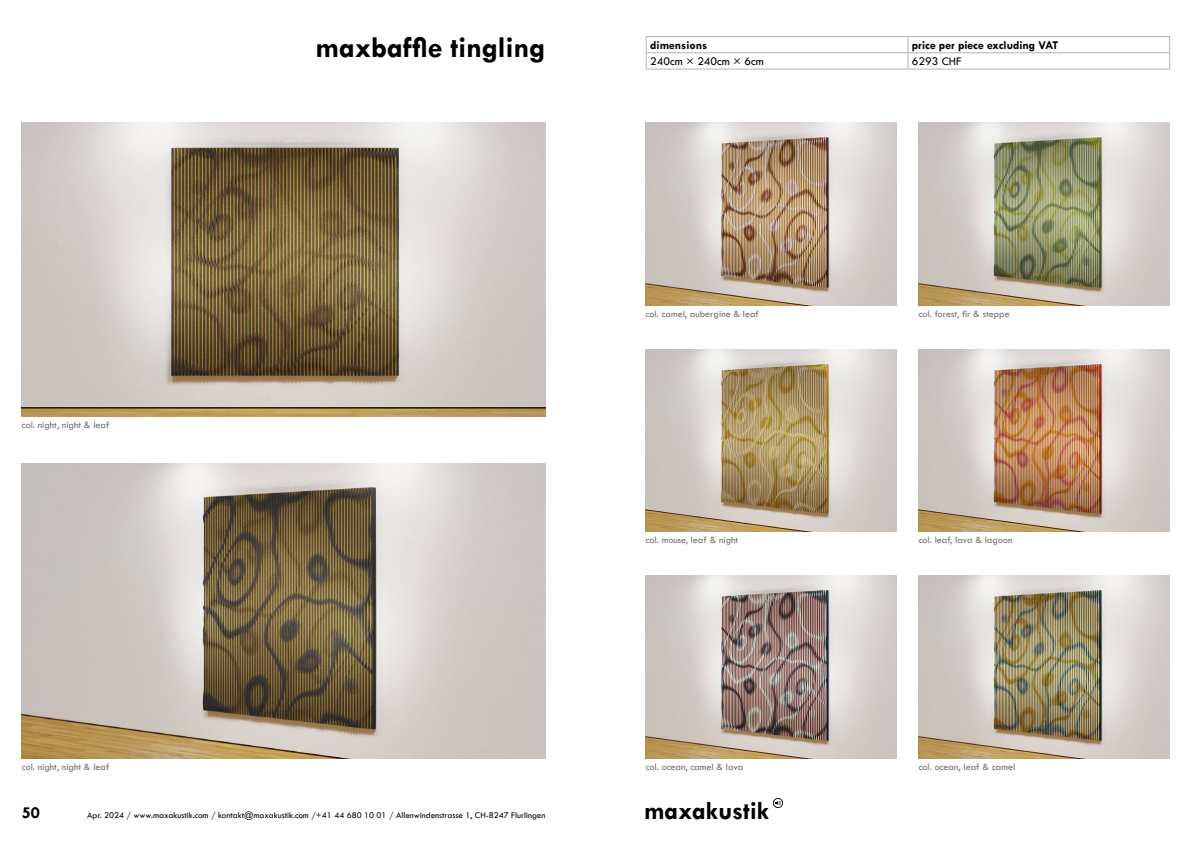
<style>
.page{position:relative;width:1191px;height:842px;background:#fff}
.page>*{position:absolute;margin:0;border:0;box-sizing:border-box;transform-origin:0 0}
.t1{font:700 30px "Tw Cen";color:#000}
.t2{font:700 26px "Tw Cen";color:#020203}
.t3{font:700 17px "Tw Cen";color:#020203}
.t4{font:700 12px "Tw Cen";color:#000}
.t5{font:12px "Tw Cen";color:#000}
.t6{font:10px "Tw Cen";color:#706f6f}
.t7{font:9px "Tw Cen";color:#000}
</style>
<div class="page">
<svg style="left:773px;top:798px;width:10px;height:10px"></svg>
<img style="left:645px;top:349px;width:251px;height:183px">
<img style="left:645px;top:122px;width:251px;height:183px">
<img style="left:918px;top:575px;width:251px;height:183px">
<img style="left:918px;top:122px;width:251px;height:183px">
<img style="left:918px;top:349px;width:251px;height:183px">
<img style="left:645px;top:575px;width:251px;height:183px">
<img style="left:22px;top:122px;width:523px;height:295px">
<img style="left:22px;top:464px;width:523px;height:294px">
<hr style="left:645px;top:36px;width:263px;height:1px;background:#b3b2b2">
<hr style="left:908px;top:36px;width:262px;height:1px;background:#b3b2b2">
<hr style="left:645px;top:52px;width:263px;height:1px;background:#b3b2b2">
<svg style="left:645px;top:37px;width:1px;height:32px"></svg>
<hr style="left:908px;top:52px;width:262px;height:1px;background:#b3b2b2">
<svg style="left:907px;top:37px;width:1px;height:32px"></svg>
<svg style="left:1169px;top:37px;width:1px;height:32px"></svg>
<hr style="left:645px;top:69px;width:263px;height:1px;background:#b3b2b2">
<hr style="left:908px;top:69px;width:262px;height:1px;background:#b3b2b2">
<p class="t6" style="left:22px;top:419px;width:89px">col. night, night &amp; leaf</p>
<h1 class="t1" style="left:315px;top:29px;width:231px">maxbaffle tingling</h1>
<p class="t4" style="left:650px;top:38px;width:59px">dimensions</p>
<p class="t4" style="left:912px;top:38px;width:148px">price per piece excluding VAT</p>
<p class="t5" style="left:650px;top:54px;width:115px">240cm × 240cm × 6cm</p>
<p class="t5" style="left:912px;top:54px;width:51px">6293 CHF</p>
<p class="t6" style="left:645px;top:308px;width:115px">col. camel, aubergine &amp; leaf</p>
<p class="t6" style="left:918px;top:308px;width:93px">col. forest, fir &amp; steppe</p>
<p class="t6" style="left:645px;top:534px;width:94px">col. mouse, leaf &amp; night</p>
<p class="t6" style="left:918px;top:534px;width:95px">col. leaf, lava &amp; lagoon</p>
<p class="t6" style="left:22px;top:761px;width:89px">col. night, night &amp; leaf</p>
<p class="t6" style="left:645px;top:761px;width:99px">col. ocean, camel &amp; lava</p>
<p class="t6" style="left:918px;top:761px;width:98px">col. ocean, leaf &amp; camel</p>
<h3 class="t3" style="left:22px;top:802px;width:20px">50</h3>
<p class="t7" style="left:87px;top:809px;width:460px">Apr. 2024 / www.maxakustik.com / kontakt@maxakustik.com /+41 44 680 10 01 / Allenwindenstrasse 1, CH-8247 Flurlingen</p>
<h2 class="t2" style="left:644px;top:795px;width:127px">maxakustik</h2>
</div>
